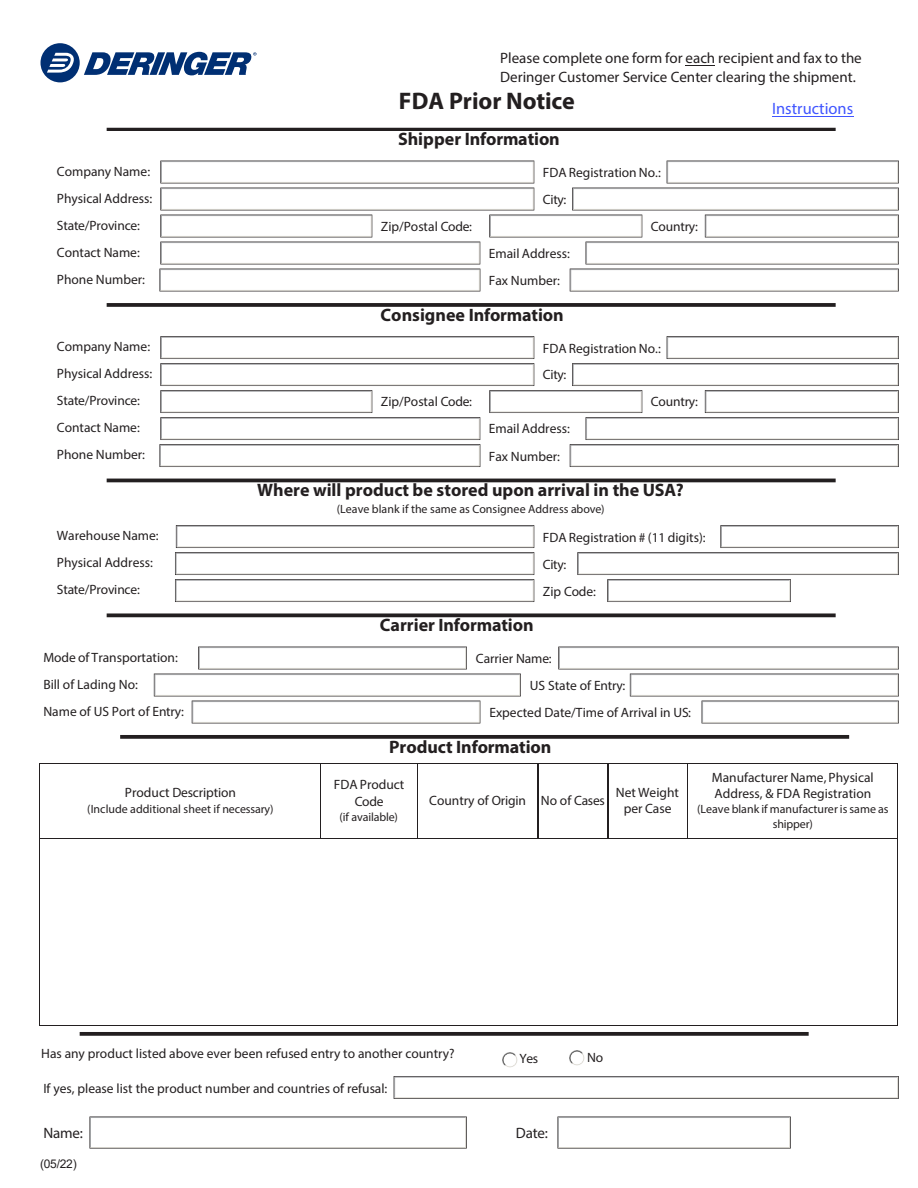
<style>
.page{position:relative;width:918px;height:1188px;background:#fff}
.page>*{position:absolute;margin:0;border:0;box-sizing:border-box;transform-origin:0 0}
.t1{font:700 24px "Myriad Pro";letter-spacing:-.005em;color:#231f20}
.t2{font:700 18px "Myriad Pro";color:#231f20}
.t3{font:16.5px "Myriad Pro";color:#4055ff}
.t4{font:15px/18.1px "Myriad Pro";color:#231f20}
.t5{font:13.5px/26.8px "Myriad Pro";color:#231f20}
.t6{font:12px/14.4px "Myriad Pro";color:#231f20;text-align:center}
.t7{font:12px "Arial";color:#231f20}
</style>
<div class="page">
<svg style="left:577px;top:525px;width:322px;height:77px"></svg>
<svg style="left:558px;top:647px;width:341px;height:76px"></svg>
<svg style="left:154px;top:647px;width:367px;height:76px"></svg>
<img style="left:502px;top:1052px;width:15px;height:15px">
<img style="left:570px;top:1051px;width:15px;height:15px">
<svg style="left:89px;top:1117px;width:378px;height:32px"></svg>
<svg style="left:394px;top:1076px;width:505px;height:23px"></svg>
<svg style="left:80px;top:1032px;width:729px;height:4px;background:#2f2c2d"></svg>
<svg style="left:686px;top:65px;width:29px;height:1px"></svg>
<hr style="left:40px;top:764px;width:281px;height:1px;background:#231f20">
<hr style="left:321px;top:764px;width:96px;height:1px;background:#231f20">
<hr style="left:418px;top:764px;width:120px;height:1px;background:#231f20">
<hr style="left:539px;top:764px;width:68px;height:1px;background:#231f20">
<hr style="left:608px;top:764px;width:79px;height:1px;background:#231f20">
<hr style="left:688px;top:764px;width:210px;height:1px;background:#231f20">
<hr style="left:39px;top:764px;width:1px;height:75px;background:#231f20">
<hr style="left:321px;top:764px;width:1px;height:75px;background:#231f20">
<hr style="left:417px;top:764px;width:1px;height:75px;background:#231f20">
<hr style="left:538px;top:764px;width:1px;height:75px;background:#231f20">
<hr style="left:607px;top:764px;width:2px;height:75px;background:#231f20">
<hr style="left:687px;top:764px;width:1px;height:75px;background:#231f20">
<hr style="left:898px;top:764px;width:1px;height:75px;background:#231f20">
<hr style="left:40px;top:839px;width:281px;height:1px;background:#231f20">
<hr style="left:321px;top:839px;width:96px;height:1px;background:#231f20">
<hr style="left:418px;top:839px;width:120px;height:1px;background:#231f20">
<hr style="left:539px;top:839px;width:68px;height:1px;background:#231f20">
<hr style="left:608px;top:839px;width:79px;height:1px;background:#231f20">
<hr style="left:688px;top:839px;width:210px;height:1px;background:#231f20">
<hr style="left:39px;top:839px;width:1px;height:186px;background:#231f20">
<hr style="left:40px;top:1025px;width:858px;height:1px;background:#231f20">
<hr style="left:898px;top:839px;width:1px;height:186px;background:#231f20">
<svg style="left:159px;top:161px;width:740px;height:130px"></svg>
<hr style="left:107px;top:128px;width:729px;height:3px;background:#231f20">
<svg style="left:107px;top:303px;width:729px;height:4px;background:#2e2a2b"></svg>
<hr style="left:107px;top:479px;width:729px;height:3px;background:#231f20">
<svg style="left:175px;top:525px;width:359px;height:77px"></svg>
<svg style="left:107px;top:613px;width:729px;height:4px;background:#3d393a"></svg>
<svg style="left:120px;top:735px;width:729px;height:4px;background:#2f2c2d"></svg>
<svg style="left:159px;top:336px;width:740px;height:131px"></svg>
<svg style="left:557px;top:1117px;width:234px;height:32px"></svg>
<svg style="left:41px;top:43px;width:215px;height:39px"></svg>
<hr style="left:772px;top:116px;width:81px;height:1px;background:#4055ff">
<p class="t5" style="left:57px;top:158px;width:97px">Company Name:<br>Physical Address:<br>State/Province:<br>Contact Name:<br>Phone Number:</p>
<p class="t5" style="left:57px;top:333px;width:97px">Company Name:<br>Physical Address:<br>State/Province:<br>Contact Name:<br>Phone Number:</p>
<p class="t5" style="left:57px;top:522px;width:103px">Warehouse Name:<br>Physical Address:<br>State/Province:</p>
<p class="t5" style="left:43px;top:643px;width:142px">Mode of Transportation:<br>Bill of Lading No:<br>Name of US Port of Entry:</p>
<p class="t4" style="left:500px;top:49px;width:363px">Please complete one form for each recipient and fax to the<br>Deringer Customer Service Center clearing the shipment.</p>
<p class="t1" style="left:399px;top:85px;width:177px">FDA Prior Notice</p>
<p class="t2" style="left:398px;top:127px;width:163px">Shipper Information</p>
<p class="t3" style="left:772px;top:98px;width:83px">Instructions</p>
<p class="t5" style="left:543px;top:159px;width:119px">FDA Registration No.:<br>City:</p>
<p class="t5" style="left:381px;top:213px;width:93px">Zip/Postal Code:</p>
<p class="t5" style="left:651px;top:213px;width:49px">Country:</p>
<p class="t5" style="left:489px;top:240px;width:82px">Email Address:<br>Fax Number:</p>
<p class="t2" style="left:381px;top:303px;width:185px">Consignee Information</p>
<p class="t5" style="left:543px;top:334px;width:119px">FDA Registration No.:<br>City:</p>
<p class="t5" style="left:381px;top:388px;width:93px">Zip/Postal Code:</p>
<p class="t5" style="left:651px;top:388px;width:49px">Country:</p>
<p class="t5" style="left:489px;top:415px;width:82px">Email Address:<br>Fax Number:</p>
<p class="t2" style="left:257px;top:478px;width:428px">Where will product be stored upon arrival in the USA?</p>
<p class="t6" style="left:337px;top:502px;width:269px">(Leave blank if the same as Consignee Address above)</p>
<p class="t5" style="left:543px;top:523px;width:164px">FDA Registration # (11 digits):<br>City:<br>Zip Code:</p>
<p class="t2" style="left:380px;top:613px;width:155px">Carrier Information</p>
<p class="t5" style="left:476px;top:645px;width:77px">Carrier Name:</p>
<p class="t5" style="left:530px;top:672px;width:97px">US State of Entry:</p>
<p class="t5" style="left:489px;top:699px;width:203px">Expected Date/Time of Arrival in US:</p>
<p class="t2" style="left:389px;top:735px;width:164px">Product Information</p>
<p class="t5" style="left:125px;top:779px;width:112px">Product Description</p>
<p class="t6" style="left:87px;top:801px;width:188px">(Include additional sheet if necessary)</p>
<p class="t5" style="left:334px;top:776px;width:72px;line-height:16.4px;text-align:center">FDA Product<br>Code</p>
<p class="t6" style="left:339px;top:809px;width:60px">(if available)</p>
<p class="t5" style="left:429px;top:787px;width:177px">Country of Origin No of Cases</p>
<p class="t5" style="left:616px;top:784px;width:65px;line-height:16.2px;text-align:center">Net Weight per Case</p>
<p class="t5" style="left:712px;top:769px;width:163px;line-height:16.4px">Manufacturer Name, Physical<br>Address, &amp; FDA Registration</p>
<p class="t6" style="left:697px;top:802px;width:193px">(Leave blank if manufacturer is same as shipper)</p>
<p class="t5" style="left:41px;top:1040px;width:415px">Has any product listed above ever been refused entry to another country?</p>
<p class="t5" style="left:519px;top:1045px;width:20px">Yes</p>
<p class="t5" style="left:587px;top:1044px;width:17px">No</p>
<p class="t5" style="left:43px;top:1074px;width:346px">If yes, please list the product number and countries of refusal:</p>
<p class="t4" style="left:43px;top:1124px;width:41px">Name:</p>
<p class="t4" style="left:516px;top:1124px;width:34px">Date:</p>
<p class="t7" style="left:40px;top:1155px;width:38px">(05/22)</p>
</div>
